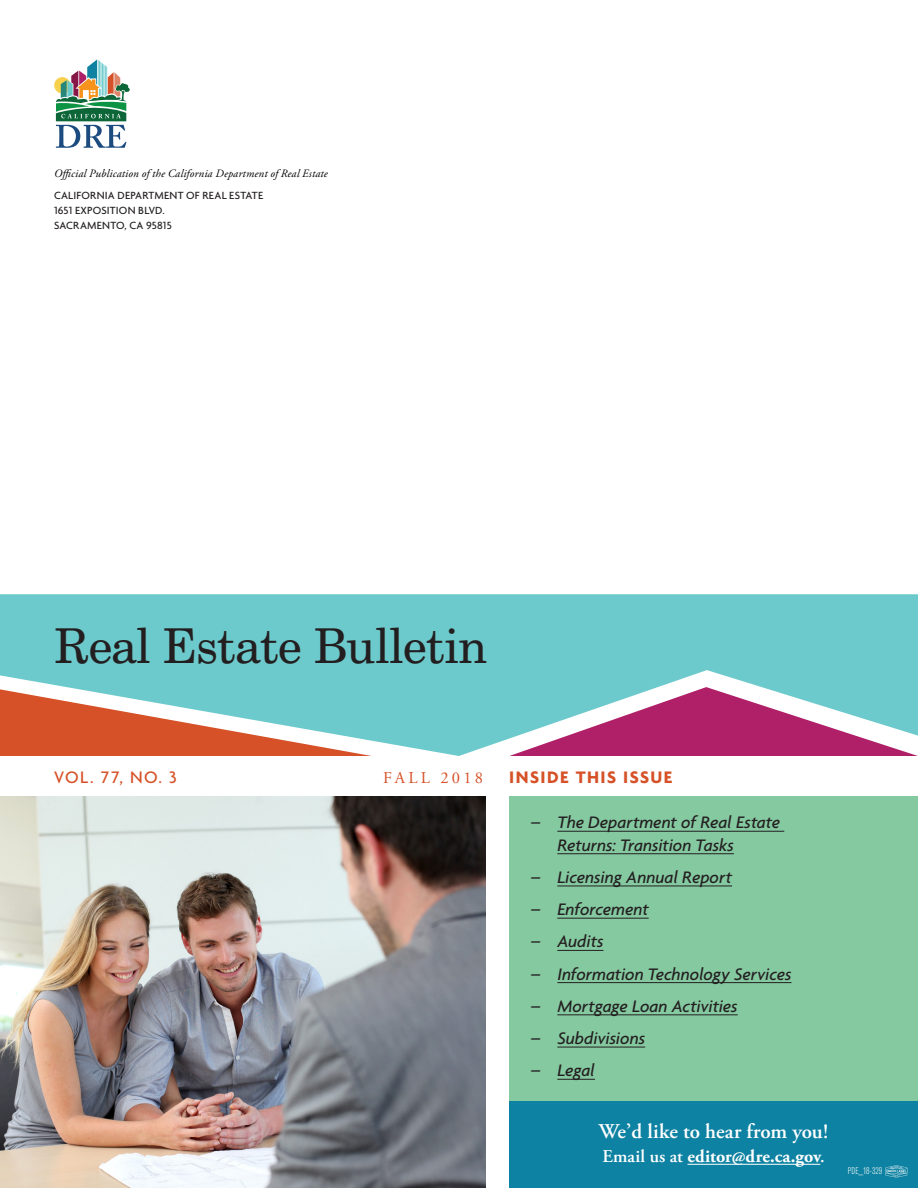
<style>
.page{position:relative;width:918px;height:1188px;background:#fff}
.page>*{position:absolute;margin:0;border:0;box-sizing:border-box;transform-origin:0 0}
.t1{font:48px "Century Schoolbook BT";letter-spacing:-.01em;color:#231f20}
.Body{font:600 21px "Adobe Garamond Pro";color:#fff}
.t2{font:italic 500 18px/22.5px "Agenda";letter-spacing:-.005em;color:#231f20}
.Body-2{font:700 18px "Adobe Garamond Pro";letter-spacing:.005em;color:#fff}
.t3{font:700 18px "Agenda";letter-spacing:.08em;color:#d65127}
.t4{font:500 18px "Agenda";letter-spacing:.08em;color:#d65127}
.t5{font:16.5px "Adobe Garamond Pro";letter-spacing:.19em;color:#d65127}
.Mast_body__Editor_s{font:500 11.25px "Agenda";letter-spacing:.015em;color:#231f20}
.Mast_body__Editor_s-2{font:italic 11.25px "Adobe Garamond Pro";letter-spacing:.015em;color:#000}
.t6{font:300 condensed 9.6px "Akzidenz Grotesk BE";color:#fff}
.s1{font-weight:600}
</style>
<div class="page">
<div style="left:0;top:594px;width:918px;height:162px;background:#6dcacc"></div>
<svg style="left:509px;top:687px;width:409px;height:69px"></svg>
<svg style="left:0;top:689px;width:372px;height:67px"></svg>
<div style="left:509px;top:796px;width:409px;height:392px;background:#85c9a1"></div>
<img style="left:0;top:796px;width:486px;height:392px">
<div style="left:509px;top:1102px;width:409px;height:86px;background:#0e82a2"></div>
<hr style="left:688px;top:1164px;width:132px;height:1px;background:#fff">
<hr style="left:557px;top:831px;width:227px;height:1px;background:#231f20">
<hr style="left:557px;top:853px;width:177px;height:1px;background:#231f20">
<hr style="left:557px;top:886px;width:175px;height:1px;background:#231f20">
<hr style="left:557px;top:918px;width:92px;height:1px;background:#231f20">
<hr style="left:557px;top:950px;width:46px;height:1px;background:#231f20">
<hr style="left:557px;top:982px;width:234px;height:1px;background:#231f20">
<hr style="left:557px;top:1015px;width:181px;height:1px;background:#231f20">
<hr style="left:557px;top:1047px;width:88px;height:1px;background:#231f20">
<hr style="left:557px;top:1079px;width:38px;height:1px;background:#231f20">
<svg style="left:885px;top:1165px;width:22px;height:13px"></svg>
<svg style="left:54px;top:77px;width:17px;height:16px"></svg>
<svg style="left:56px;top:60px;width:74px;height:88px"></svg>
<p class="Mast_body__Editor_s-2" style="left:54px;top:167px;width:275px">Official Publication of the California Department of Real Estate</p>
<p class="Mast_body__Editor_s" style="left:54px;top:188px;width:211px">CALIFORNIA DEPARTMENT OF REAL ESTATE</p>
<p class="Mast_body__Editor_s" style="left:54px;top:203px;width:112px">1651 EXPOSITION BLVD.</p>
<p class="Mast_body__Editor_s" style="left:54px;top:218px;width:119px">SACRAMENTO, CA 95815</p>
<p class="t1" style="left:54px;top:616px;width:435px">Real Estate Bulletin</p>
<p class="t4" style="left:54px;top:766px;width:124px">VOL. 77, NO. 3</p>
<p class="t5" style="left:383px;top:768px;width:101px">FALL 2018</p>
<p class="t3" style="left:509px;top:766px;width:165px">INSIDE THIS ISSUE</p>
<p class="t2" style="left:557px;top:811px;width:224px;text-indent:-27px">– The Department of Real Estate<br>Returns: Transition Tasks</p>
<p class="t2" style="left:530px;top:865px;width:203px">– Licensing Annual Report</p>
<p class="t2" style="left:530px;top:898px;width:120px">– Enforcement</p>
<p class="t2" style="left:530px;top:930px;width:75px">– Audits</p>
<p class="t2" style="left:530px;top:962px;width:263px">– Information Technology Services</p>
<p class="t2" style="left:530px;top:994px;width:209px">– Mortgage Loan Activities</p>
<p class="t2" style="left:530px;top:1027px;width:116px">– Subdivisions</p>
<p class="t2" style="left:530px;top:1059px;width:66px">– Legal</p>
<p class="Body" style="left:599px;top:1120px;width:231px">We’d like to hear from you!</p>
<p class="Body-2" style="left:602px;top:1146px;width:224px"><span class="s1">Email us at</span> editor@dre.ca.gov<span class="s1">.</span></p>
<p class="t6" style="left:848px;top:1166px;width:36px">PDE_18-329</p>
</div>
